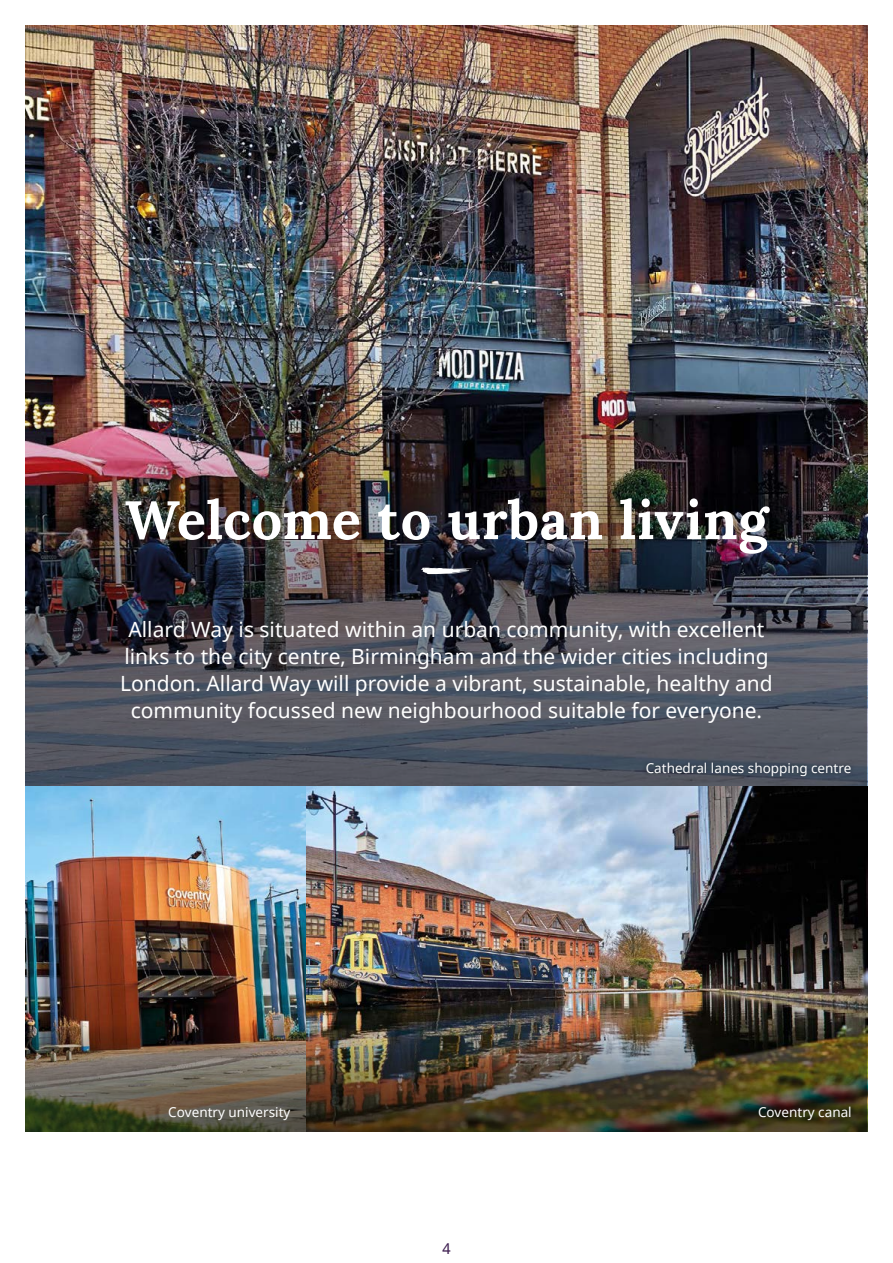
<style>
.page{position:relative;width:893px;height:1263px;background:#fff}
.page>*{position:absolute;margin:0;border:0;box-sizing:border-box;transform-origin:0 0}
.t1{font:700 54px "Lora";letter-spacing:.01em;color:#fff}
.t2{font:21px/27px "Noto Sans";color:#fff;text-align:center}
.t3{font:15px "Noto Sans";color:#3e1e50}
.t4{font:13.5px "Noto Sans";color:#fff}
</style>
<div class="page">
<img style="left:26px;top:26px;width:841px;height:983px">
<img style="left:26px;top:370px;width:841px;height:417px">
<div style="left:642px;top:759px;width:213px;height:21px;background:#000;opacity:.41"></div>
<svg style="left:421px;top:568px;width:51px;height:6px"></svg>
<img style="left:26px;top:1009px;width:841px;height:122px">
<div style="left:755px;top:1103px;width:100px;height:21px;background:#000;opacity:.41"></div>
<h1 class="t1" style="left:125px;top:479px;width:645px">Welcome to urban living</h1>
<p class="t2" style="left:120px;top:616px;width:654px">Allard Way is situated within an urban community, with excellent links to the city centre, Birmingham and the wider cities including London. Allard Way will provide a vibrant, sustainable, healthy and community focussed new neighbourhood suitable for everyone.</p>
<p class="t4" style="left:646px;top:759px;width:207px">Cathedral lanes shopping centre</p>
<p class="t4" style="left:168px;top:1103px;width:124px">Coventry university</p>
<p class="t4" style="left:758px;top:1103px;width:95px">Coventry canal</p>
<p class="t3" style="left:442px;top:1238px;width:10px">4</p>
</div>
